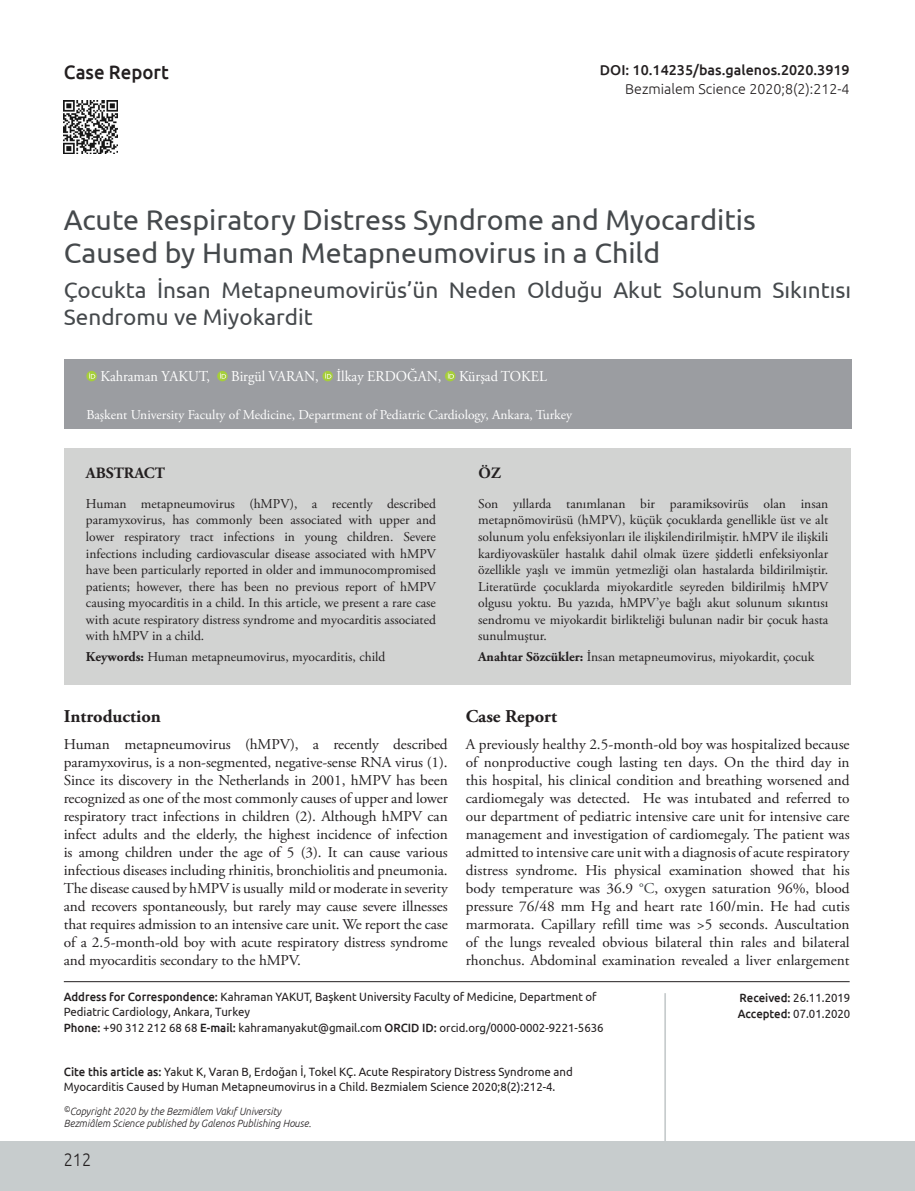
<style>
.page{position:relative;width:915px;height:1191px;background:#fff}
.page>*{position:absolute;margin:0;border:0;box-sizing:border-box;transform-origin:0 0}
.BASLIK{font:28.5px/33px "Ubuntu";color:#45494c}
._2__BASLIK{font:22.5px/27px "Ubuntu";color:#45494c}
.t1{font:500 19.5px "Ubuntu";color:#231f20;scale:.95 1}
.YAZI_BASLIK{font:700 18px "Adobe Garamond Pro";color:#231f20}
.t2{font:300 18px "Ubuntu";color:#231f20;scale:.9 1}
.OZET{font:700 15.75px "Adobe Garamond Pro";color:#231f20}
.YAZI{font:15px/18px "Adobe Garamond Pro";letter-spacing:-.01em;color:#231f20;text-align:justify}
.YAZARLAR{font:15px "Adobe Garamond Pro";color:#fff;scale:.95 1}
.t3{font:500 14.25px "Ubuntu";color:#231f20}
.t4{font:300 14.25px "Ubuntu";color:#231f20}
.OZET-2{font:13.5px/16.5px "Adobe Garamond Pro";color:#231f20;text-align:justify}
.KURUM{font:13.5px "Adobe Garamond Pro";color:#fff}
.t5{font:12px/15px "Ubuntu";color:#231f20;scale:.95 1}
.t6{font:italic 300 10.5px/12px "Ubuntu";color:#231f20;scale:.95 1}
.s1{font-weight:700}
.s2{color:#3c4043}
.s3{font-weight:500}
</style>
<div class="page">
<div style="left:0;top:1141px;width:914px;height:50px;background:#c7cccd"></div>
<hr style="left:64px;top:981px;width:785px;height:1px;background:#231f20">
<hr style="left:664px;top:993px;width:1px;height:148px;background:#c7cccd">
<img style="left:64px;top:100px;width:53px;height:54px">
<div style="left:64px;top:447px;width:786px;height:237px;background:#d2d3d2"></div>
<div style="left:64px;top:359px;width:786px;height:70px;background:#9b9da1"></div>
<svg style="left:86px;top:371px;width:11px;height:10px"></svg>
<svg style="left:89px;top:373px;width:6px;height:5px"></svg>
<svg style="left:217px;top:371px;width:10px;height:10px"></svg>
<svg style="left:220px;top:373px;width:6px;height:5px"></svg>
<svg style="left:322px;top:371px;width:11px;height:10px"></svg>
<svg style="left:325px;top:373px;width:6px;height:5px"></svg>
<svg style="left:445px;top:371px;width:10px;height:10px"></svg>
<svg style="left:447px;top:373px;width:7px;height:5px"></svg>
<h3 class="t1" style="left:64px;top:60px;width:112px">Case Report</h3>
<p class="t3" style="left:599px;top:61px;width:251px">DOI: 10.14235/bas.galenos.2020.3919</p>
<p class="t4" style="left:625px;top:80px;width:226px">Bezmialem Science 2020;8(2):212-4</p>
<p class="BASLIK" style="left:64px;top:202px;width:693px">Acute Respiratory Distress Syndrome and Myocarditis<br>Caused by Human Metapneumovirus in a Child</p>
<p class="_2__BASLIK" style="left:64px;top:276px;width:788px">Çocukta İnsan Metapneumovirüs’ün Neden Olduğu Akut Solunum Sıkıntısı<br>Sendromu ve Miyokardit</p>
<p class="YAZARLAR" style="left:100px;top:367px;width:117px">Kahraman YAKUT,</p>
<p class="YAZARLAR" style="left:231px;top:367px;width:334px">Birgül VARAN, İlkay ERDOĞAN, Kürşad TOKEL</p>
<p class="KURUM" style="left:86px;top:407px;width:487px">Başkent University Faculty of Medicine, Department of Pediatric Cardiology, Ankara, Turkey</p>
<p class="OZET" style="left:86px;top:464px;width:80px">ABSTRACT</p>
<p class="OZET" style="left:478px;top:464px;width:24px">ÖZ</p>
<p class="OZET-2" style="left:478px;top:496px;width:351px">Son yıllarda tanımlanan bir paramiksovirüs olan insan metapnömovirüsü (hMPV), küçük çocuklarda genellikle üst ve alt solunum yolu enfeksiyonları ile ilişkilendirilmiştir. hMPV ile ilişkili kardiyovasküler hastalık dahil olmak üzere şiddetli enfeksiyonlar özellikle yaşlı ve immün yetmezliği olan hastalarda bildirilmiştir.<br>Literatürde çocuklarda miyokarditle seyreden bildirilmiş hMPV olgusu yoktu. Bu yazıda, hMPV’ye bağlı akut solunum sıkıntısı sendromu ve miyokardit birlikteliği bulunan nadir bir çocuk hasta sunulmuştur.</p>
<p class="OZET-2" style="left:478px;top:649px;width:337px"><span class="s1">Anahtar Sözcükler:</span> İnsan metapneumovirus, miyokardit, çocuk</p>
<p class="OZET-2" style="left:86px;top:496px;width:351px">Human metapneumovirus (hMPV), a recently described paramyxovirus, has commonly been associated with upper and lower respiratory tract infections in young children. Severe infections including cardiovascular disease associated with hMPV have been particularly reported in older and immunocompromised patients; however, there has been no previous report of hMPV causing myocarditis in a child. In this article, we present a rare case with acute respiratory distress syndrome and myocarditis associated with hMPV in a child.</p>
<p class="OZET-2" style="left:86px;top:649px;width:301px"><span class="s1">Keywords:</span> Human metapneumovirus, myocarditis, child</p>
<p class="YAZI_BASLIK" style="left:64px;top:706px;width:99px">Introduction</p>
<p class="YAZI" style="left:64px;top:735px;width:385px">Human metapneumovirus (hMPV), a recently described paramyxovirus, is a non-segmented, negative-sense RNA virus (1).<br>Since its discovery in the Netherlands in 2001, hMPV has been recognized as one of the most commonly causes of upper and lower respiratory tract infections in children (2). Although hMPV can infect adults and the elderly, the highest incidence of infection is among children under the age of 5 (3). It can cause various infectious diseases including rhinitis, bronchiolitis and pneumonia.<br>The disease caused by hMPV is usually mild or moderate in severity and recovers spontaneously, but rarely may cause severe illnesses that requires admission to an intensive care unit. We report the case of a 2.5-month-old boy with acute respiratory distress syndrome and myocarditis secondary to the hMPV.</p>
<p class="YAZI_BASLIK" style="left:465px;top:706px;width:93px">Case Report</p>
<p class="YAZI" style="left:465px;top:735px;width:385px">A previously healthy 2.5-month-old boy was hospitalized because of nonproductive cough lasting ten days. On the third day in this hospital, his clinical condition and breathing worsened and cardiomegaly was detected. He was intubated and referred to our department of pediatric intensive care unit for intensive care management and investigation of cardiomegaly. The patient was admitted to intensive care unit with a diagnosis of acute respiratory distress syndrome. His physical examination showed that his body temperature was 36.9 <span class="s2">°C</span>, oxygen saturation 96%, blood pressure 76/48 mm Hg and heart rate 160/min. He had cutis marmorata. Capillary refill time was &gt;5 seconds. Auscultation of the lungs revealed obvious bilateral thin rales and bilateral rhonchus. Abdominal examination revealed a liver enlargement</p>
<p class="t5" style="left:64px;top:988px;width:562px"><span class="s3">Address for Correspondence:</span> Kahraman YAKUT, Başkent University Faculty of Medicine, Department of<br>Pediatric Cardiology, Ankara, Turkey</p>
<p class="t5" style="left:64px;top:1019px;width:569px"><span class="s3">Phone:</span> +90 312 212 68 68 <span class="s3">E-mail:</span> kahramanyakut@gmail.com <span class="s3">ORCID ID:</span> orcid.org/0000-0002-9221-5636</p>
<p class="t5" style="left:64px;top:1064px;width:537px"><span class="s3">Cite this article as:</span> Yakut K, Varan B, Erdoğan İ, Tokel KÇ. Acute Respiratory Distress Syndrome and<br>Myocarditis Caused by Human Metapneumovirus in a Child. Bezmialem Science 2020;8(2):212-4.</p>
<p class="t6" style="left:64px;top:1105px;width:262px"><sup>©</sup>Copyright 2020 by the Bezmiâlem Vakıf University<br>Bezmiâlem Science published by Galenos Publishing House.</p>
<p class="t2" style="left:64px;top:1148px;width:32px">212</p>
<p class="t5" style="left:739px;top:990px;width:118px"><span class="s3">Received:</span> 26.11.2019</p>
<p class="t5" style="left:737px;top:1006px;width:120px"><span class="s3">Accepted:</span> 07.01.2020</p>
</div>
